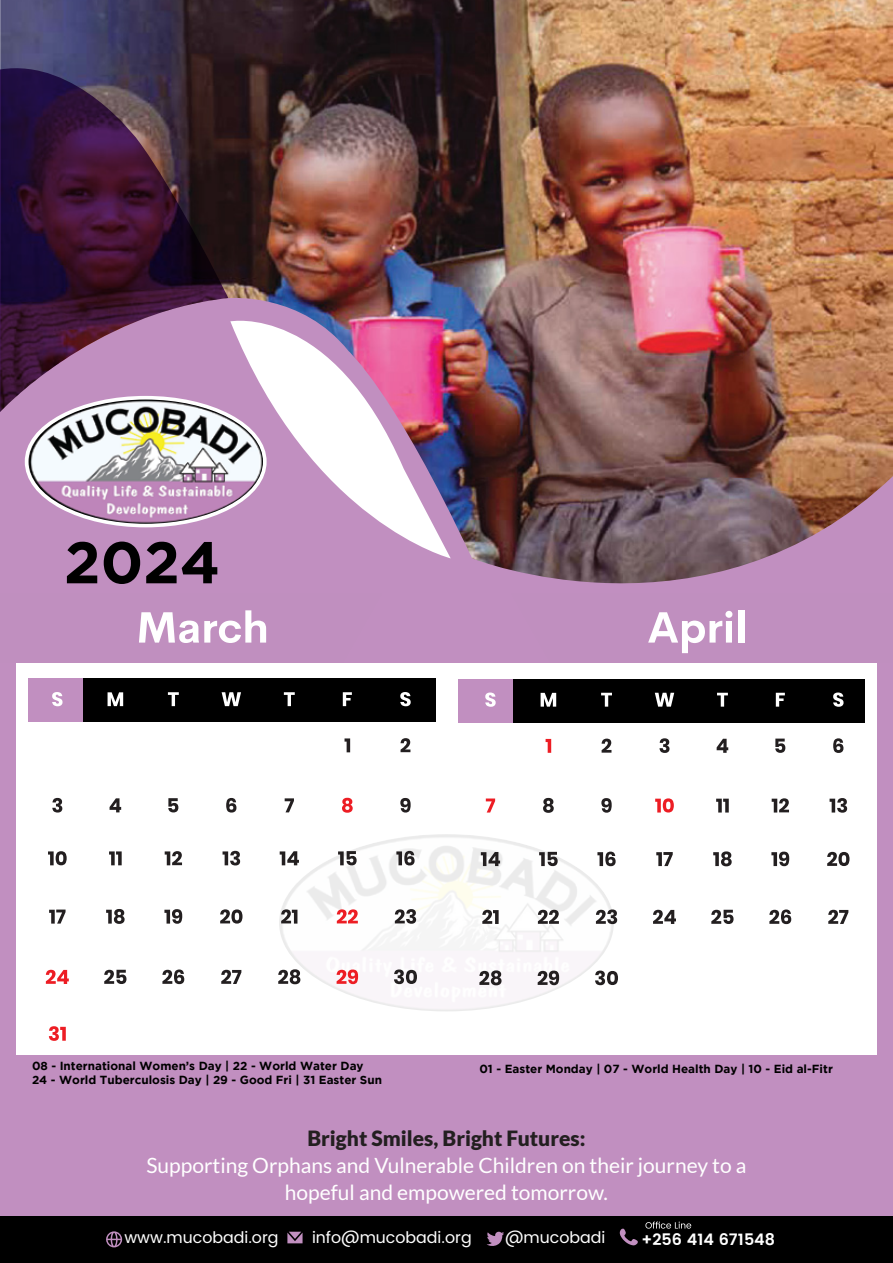
<style>
.page{position:relative;width:893px;height:1263px;background:#fff}
.page>*{position:absolute;margin:0;border:0;box-sizing:border-box;transform-origin:0 0}
.t1{font:700 58.65px "Gotham";color:#000}
.t2{font:21px/27px "Lato";color:#fff;text-align:center}
.t3{font:900 21px "Lato";color:#231f20}
.t4{font:15.9px "Poppins";color:#fff}
.t5{font:600 15.9px "Poppins";color:#fff}
.t6{font:700 11.7px/14.1px "Gotham";color:#000}
</style>
<div class="page">
<div style="left:0;top:279px;width:893px;height:984px;background:#c18fc0"></div>
<div style="left:16px;top:663px;width:861px;height:392px;background:#fff"></div>
<img style="left:279px;top:834px;width:335px;height:177px">
<img style="left:0;top:0;width:893px;height:584px">
<img style="left:230px;top:303px;width:221px;height:255px">
<svg style="left:0;top:68px;width:228px;height:344px"></svg>
<svg style="left:25px;top:396px;width:242px;height:131px"></svg>
<img style="left:28px;top:399px;width:235px;height:125px">
<svg style="left:139px;top:610px;width:128px;height:33px"></svg>
<svg style="left:648px;top:610px;width:97px;height:44px"></svg>
<div style="left:738px;top:610px;width:6px;height:33px;background:#fff"></div>
<div style="left:28px;top:679px;width:407px;height:43px;background:#000"></div>
<div style="left:28px;top:679px;width:55px;height:43px;background:#c18fc0"></div>
<svg style="left:222px;top:692px;width:19px;height:14px"></svg>
<svg style="left:226px;top:798px;width:10px;height:14px"></svg>
<svg style="left:223px;top:851px;width:17px;height:14px"></svg>
<svg style="left:220px;top:909px;width:22px;height:14px"></svg>
<svg style="left:221px;top:970px;width:20px;height:14px"></svg>
<svg style="left:284px;top:692px;width:11px;height:14px"></svg>
<svg style="left:285px;top:798px;width:9px;height:14px"></svg>
<svg style="left:280px;top:851px;width:19px;height:14px"></svg>
<svg style="left:281px;top:909px;width:16px;height:14px"></svg>
<svg style="left:278px;top:969px;width:22px;height:15px"></svg>
<svg style="left:343px;top:692px;width:9px;height:14px"></svg>
<svg style="left:345px;top:738px;width:5px;height:14px"></svg>
<svg style="left:342px;top:798px;width:11px;height:15px"></svg>
<svg style="left:338px;top:851px;width:19px;height:14px"></svg>
<svg style="left:337px;top:909px;width:21px;height:14px"></svg>
<svg style="left:337px;top:969px;width:21px;height:15px"></svg>
<svg style="left:400px;top:692px;width:11px;height:14px"></svg>
<svg style="left:401px;top:738px;width:9px;height:14px"></svg>
<svg style="left:400px;top:798px;width:11px;height:14px"></svg>
<svg style="left:396px;top:851px;width:19px;height:14px"></svg>
<svg style="left:395px;top:909px;width:21px;height:15px"></svg>
<svg style="left:394px;top:969px;width:23px;height:15px"></svg>
<svg style="left:52px;top:692px;width:11px;height:14px"></svg>
<svg style="left:52px;top:798px;width:10px;height:14px"></svg>
<svg style="left:48px;top:851px;width:19px;height:14px"></svg>
<svg style="left:49px;top:909px;width:17px;height:14px"></svg>
<svg style="left:46px;top:970px;width:23px;height:14px"></svg>
<svg style="left:49px;top:1026px;width:17px;height:15px"></svg>
<svg style="left:108px;top:692px;width:15px;height:14px"></svg>
<svg style="left:110px;top:798px;width:11px;height:14px"></svg>
<svg style="left:109px;top:851px;width:13px;height:14px"></svg>
<svg style="left:106px;top:909px;width:19px;height:15px"></svg>
<svg style="left:104px;top:970px;width:22px;height:14px"></svg>
<svg style="left:168px;top:692px;width:11px;height:14px"></svg>
<svg style="left:168px;top:798px;width:10px;height:14px"></svg>
<svg style="left:165px;top:851px;width:17px;height:14px"></svg>
<svg style="left:164px;top:909px;width:18px;height:15px"></svg>
<svg style="left:162px;top:969px;width:22px;height:15px"></svg>
<div style="left:458px;top:679px;width:407px;height:44px;background:#000"></div>
<div style="left:458px;top:679px;width:55px;height:44px;background:#c18fc0"></div>
<svg style="left:776px;top:693px;width:9px;height:14px"></svg>
<svg style="left:775px;top:738px;width:10px;height:15px"></svg>
<svg style="left:772px;top:798px;width:17px;height:14px"></svg>
<svg style="left:771px;top:852px;width:18px;height:14px"></svg>
<svg style="left:769px;top:909px;width:22px;height:15px"></svg>
<svg style="left:833px;top:692px;width:10px;height:15px"></svg>
<svg style="left:833px;top:738px;width:10px;height:15px"></svg>
<svg style="left:829px;top:798px;width:18px;height:15px"></svg>
<svg style="left:827px;top:852px;width:22px;height:14px"></svg>
<svg style="left:828px;top:910px;width:20px;height:14px"></svg>
<svg style="left:485px;top:692px;width:11px;height:15px"></svg>
<svg style="left:486px;top:798px;width:9px;height:14px"></svg>
<svg style="left:481px;top:852px;width:19px;height:14px"></svg>
<svg style="left:482px;top:910px;width:17px;height:14px"></svg>
<svg style="left:479px;top:970px;width:22px;height:15px"></svg>
<svg style="left:541px;top:693px;width:15px;height:14px"></svg>
<svg style="left:546px;top:739px;width:5px;height:14px"></svg>
<svg style="left:543px;top:798px;width:11px;height:15px"></svg>
<svg style="left:539px;top:852px;width:19px;height:14px"></svg>
<svg style="left:538px;top:910px;width:21px;height:14px"></svg>
<svg style="left:538px;top:970px;width:21px;height:15px"></svg>
<svg style="left:601px;top:693px;width:11px;height:14px"></svg>
<svg style="left:602px;top:739px;width:9px;height:14px"></svg>
<svg style="left:601px;top:798px;width:11px;height:15px"></svg>
<svg style="left:597px;top:852px;width:19px;height:14px"></svg>
<svg style="left:596px;top:909px;width:21px;height:15px"></svg>
<svg style="left:595px;top:970px;width:23px;height:15px"></svg>
<svg style="left:655px;top:693px;width:19px;height:14px"></svg>
<svg style="left:659px;top:738px;width:10px;height:15px"></svg>
<svg style="left:655px;top:798px;width:19px;height:14px"></svg>
<svg style="left:656px;top:852px;width:17px;height:14px"></svg>
<svg style="left:653px;top:910px;width:23px;height:14px"></svg>
<svg style="left:717px;top:693px;width:11px;height:14px"></svg>
<svg style="left:717px;top:739px;width:11px;height:14px"></svg>
<svg style="left:716px;top:799px;width:13px;height:13px"></svg>
<svg style="left:713px;top:851px;width:19px;height:15px"></svg>
<svg style="left:711px;top:910px;width:23px;height:14px"></svg>
<div style="left:0;top:1216px;width:893px;height:47px;background:#000"></div>
<svg style="left:106px;top:1231px;width:16px;height:16px"></svg>
<svg style="left:287px;top:1232px;width:16px;height:11px"></svg>
<svg style="left:487px;top:1232px;width:17px;height:14px"></svg>
<svg style="left:620px;top:1228px;width:18px;height:17px"></svg>
<svg style="left:645px;top:1221px;width:46px;height:7px"></svg>
<h1 class="t1" style="left:64px;top:529px;width:158px">2024</h1>
<p class="t6" style="left:32px;top:1058px;width:351px">08 - International Women’s Day | 22 - World Water Day<br>24 - World Tuberculosis Day | 29 - Good Fri | 31 Easter Sun</p>
<p class="t6" style="left:479px;top:1061px;width:355px">01 - Easter Monday | 07 - World Health Day | 10 - Eid al-Fitr</p>
<h2 class="t3" style="left:307px;top:1126px;width:280px">Bright Smiles, Bright Futures:</h2>
<h2 class="t2" style="left:146px;top:1152px;width:601px">Supporting Orphans and Vulnerable Children on their journey to a hopeful and empowered tomorrow.</h2>
<h3 class="t4" style="left:124px;top:1226px;width:156px">www.mucobadi.org</h3>
<h3 class="t4" style="left:312px;top:1226px;width:161px">info@mucobadi.org</h3>
<h3 class="t4" style="left:505px;top:1226px;width:102px">@mucobadi</h3>
<h3 class="t5" style="left:641px;top:1227px;width:135px">+256 414 671548</h3>
</div>
